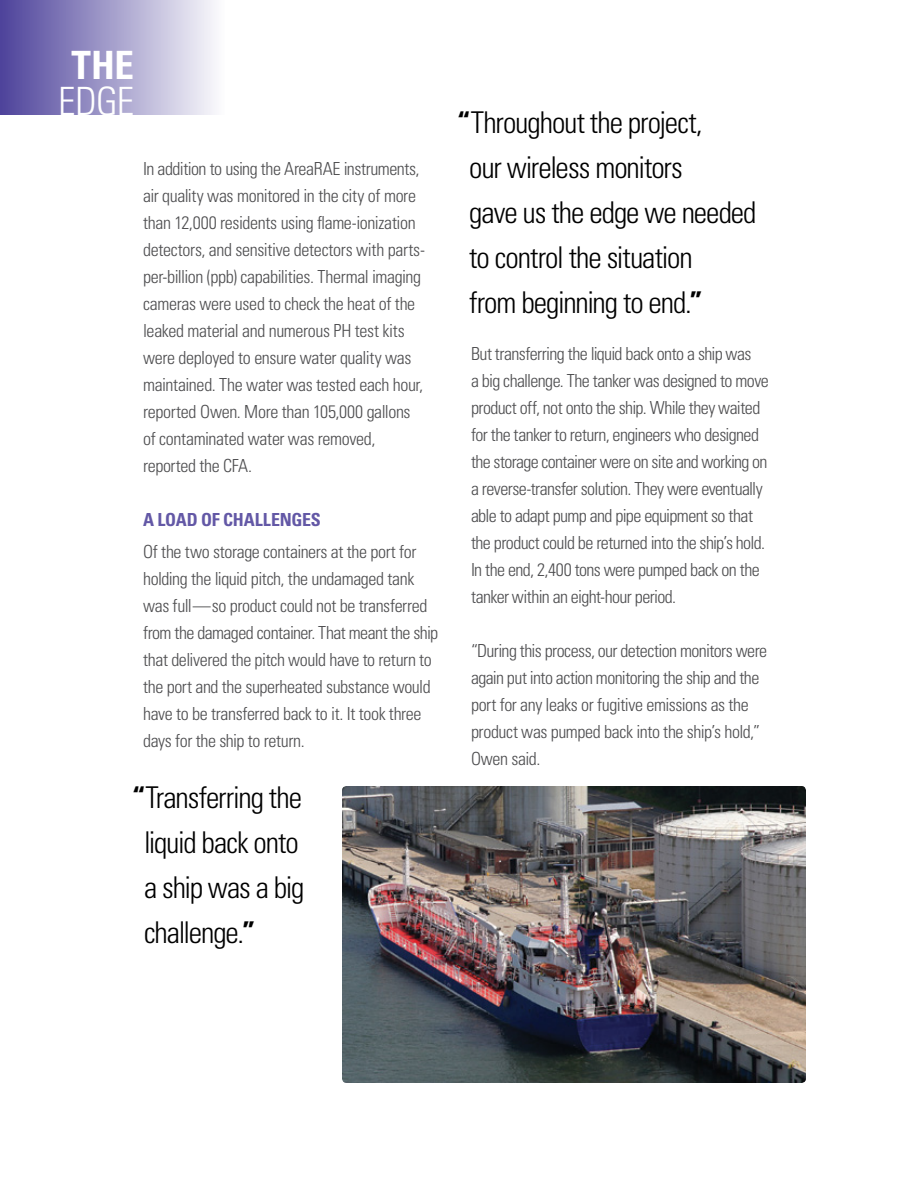
<style>
.page{position:relative;width:918px;height:1188px;background:#fff}
.page>*{position:absolute;margin:0;border:0;box-sizing:border-box;transform-origin:0 0}
.t1{font:300 condensed 39px "Univers LT Std";color:#fff}
.t2{font:700 condensed 39px "Univers LT Std";color:#fff}
.t3{font:300 condensed 30px/45px "Univers LT Std";letter-spacing:-.035em;color:#000}
.t4{font:300 condensed 18px/27px "Univers LT Std";letter-spacing:-.025em;color:#4d4d4f}
.t5{font:700 condensed 18px "Univers LT Std";letter-spacing:-.01em;color:#6358a6}
.s1{font-weight:700}
</style>
<div class="page">
<div style="left:0;top:0;width:224px;height:115px;background:linear-gradient(to right,#4d429a,#fcfbfd)"></div>
<img style="left:342px;top:786px;width:464px;height:297px">
<h1 class="t2" style="left:72px;top:41px;width:64px">THE</h1>
<h1 class="t1" style="left:58px;top:78px;width:77px">Edge</h1>
<p class="t4" style="left:143px;top:155px;width:283px">In addition to using the AreaRAE instruments, air quality was monitored in the city of more than 12,000 residents using flame-ionization detectors, and sensitive detectors with parts&shy;per-billion (ppb) capabilities. Thermal imaging cameras were used to check the heat of the leaked material and numerous PH test kits were deployed to ensure water quality was maintained. The water was tested each hour, reported Owen. More than 105,000 gallons of contaminated water was removed, reported the CFA.</p>
<p class="t5" style="left:143px;top:509px;width:179px">A LOAD OF CHALLENGES</p>
<p class="t4" style="left:143px;top:538px;width:297px">Of the two storage containers at the port for holding the liquid pitch, the undamaged tank was full—so product could not be transferred from the damaged container. That meant the ship that delivered the pitch would have to return to the port and the superheated substance would have to be transferred back to it. It took three days for the ship to return.</p>
<h2 class="t3" style="left:144px;top:775px;width:162px;text-indent:-12px"><span class="s1">“</span>Transferring the liquid back onto a ship was a big challenge.<span class="s1">”</span></h2>
<h2 class="t3" style="left:469px;top:100px;width:289px;text-indent:-12px"><span class="s1">“</span>Throughout the project,<br>our wireless monitors<br>gave us the edge we needed to control the situation<br>from beginning to end.<span class="s1">”</span></h2>
<p class="t4" style="left:471px;top:340px;width:299px">But transferring the liquid back onto a ship was<br>a big challenge. The tanker was designed to move product off, not onto the ship. While they waited for the tanker to return, engineers who designed the storage container were on site and working on a reverse-transfer solution. They were eventually able to adapt pump and pipe equipment so that the product could be returned into the ship’s hold.<br>In the end, 2,400 tons were pumped back on the tanker within an eight-hour period.</p>
<p class="t4" style="left:471px;top:637px;width:298px">“During this process, our detection monitors were again put into action monitoring the ship and the port for any leaks or fugitive emissions as the product was pumped back into the ship’s hold,” Owen said.</p>
</div>
